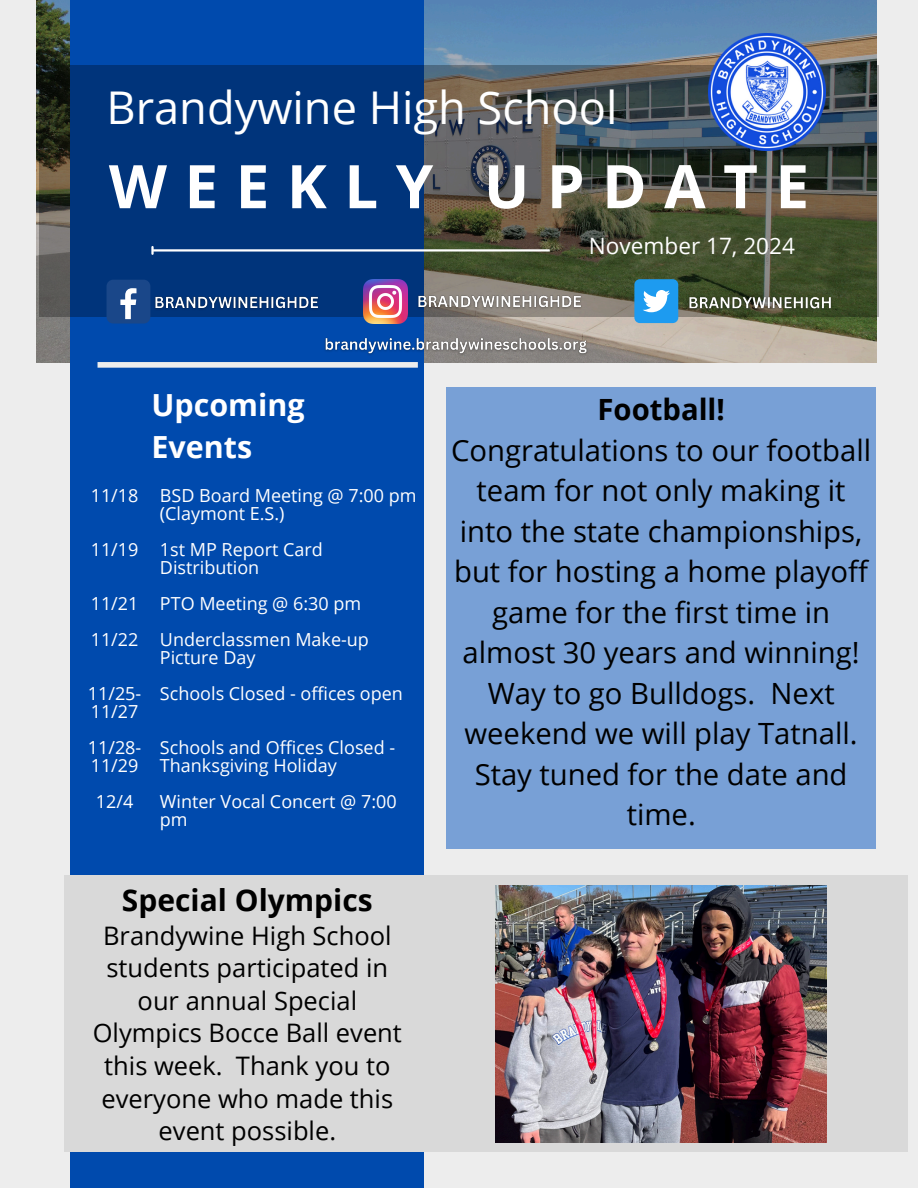
<style>
.page{position:relative;width:918px;height:1188px;background:#ededed}
.page>*{position:absolute;margin:0;border:0;box-sizing:border-box;transform-origin:0 0}
.t1{font:700 60.15px "Open Sans";letter-spacing:.29em;color:#fff}
.t2{font:45.15px "Open Sans";color:#fff}
.t3{font:700 30.45px/42.3px "Open Sans";color:#fff}
.t4{font:700 30px "Open Sans";color:#000}
.t5{font:29.25px/40.5px "Open Sans";color:#000;text-align:center}
.t6{font:25.5px/32.7px "Open Sans";color:#000;text-align:center}
.t7{font:22.5px "Open Sans";color:#fff}
.t8{font:18px/18px "Open Sans";color:#fff}
.s1{font-weight:700}
</style>
<div class="page">
<img style="left:36px;top:0;width:840px;height:362px">
<div style="left:71px;top:0;width:353px;height:1188px;background:#004aad"></div>
<svg style="left:39px;top:65px;width:840px;height:252px;background:#2b435a"></svg>
<hr style="left:153px;top:249px;width:397px;height:3px;background:#fff">
<svg style="left:151px;top:247px;width:3px;height:7px"></svg>
<div style="left:98px;top:362px;width:320px;height:6px;background:#ededed"></div>
<div style="left:64px;top:875px;width:843px;height:277px;background:#d9d9d9"></div>
<div style="left:447px;top:387px;width:429px;height:461px;background:#78a0d6"></div>
<img style="left:709px;top:33px;width:117px;height:117px">
<img style="left:363px;top:279px;width:44px;height:44px">
<img style="left:413px;top:291px;width:173px;height:23px">
<div style="left:107px;top:280px;width:43px;height:44px;background:#1a4789;border-radius:7px"></div>
<svg style="left:120px;top:288px;width:16px;height:31px"></svg>
<img style="left:151px;top:292px;width:173px;height:24px">
<div style="left:634px;top:279px;width:44px;height:44px;background:#1d9bf0;border-radius:5px"></div>
<svg style="left:643px;top:290px;width:27px;height:22px"></svg>
<img style="left:684px;top:292px;width:152px;height:23px">
<img style="left:495px;top:885px;width:331px;height:258px">
<img style="left:324px;top:333px;width:270px;height:28px">
<p class="t2" style="left:107px;top:76px;width:512px">Brandywine High School</p>
<p class="t1" style="left:109px;top:144px;width:702px">WEEKLY UPDATE</p>
<p class="t7" style="left:589px;top:230px;width:208px">November 17, 2024</p>
<p class="t8" style="left:91px;top:486px;width:49px">11/18</p>
<p class="t8" style="left:91px;top:540px;width:49px">11/19</p>
<p class="t8" style="left:91px;top:594px;width:49px">11/21</p>
<h2 class="t8" style="left:91px;top:630px;width:49px">11/22</h2>
<h1 class="t8" style="left:88px;top:684px;width:55px">11/25-<br>11/27</h1>
<h6 class="t8" style="left:88px;top:738px;width:55px">11/28-<br>11/29</h6>
<p class="t8" style="left:96px;top:792px;width:39px">12/4</p>
<p class="t3" style="left:151px;top:383px;width:155px">Upcoming<br>Events</p>
<p class="t8" style="left:160px;top:486px;width:258px">BSD Board Meeting @ 7:00 pm</p>
<p class="t8" style="left:160px;top:504px;width:126px">(Claymont E.S.)</p>
<p class="t8" style="left:160px;top:540px;width:164px">1st MP Report Card<br>Distribution</p>
<p class="t8" style="left:160px;top:594px;width:203px">PTO Meeting @ 6:30 pm</p>
<p class="t8" style="left:160px;top:630px;width:211px">Underclassmen Make-up<br>Picture Day</p>
<p class="t8" style="left:160px;top:684px;width:245px">Schools Closed - offices open</p>
<p class="t8" style="left:160px;top:738px;width:237px">Schools and Offices Closed -<br>Thanksgiving Holiday</p>
<p class="t8" style="left:160px;top:792px;width:238px">Winter Vocal Concert @ 7:00 pm</p>
<h4 class="t4" style="left:122px;top:879px;width:252px">Special Olympics</h4>
<h4 class="t6" style="left:93px;top:918px;width:311px">Brandywine High School students participated in our annual Special<br>Olympics Bocce Ball event this week. Thank you to everyone who made this event possible.</h4>
<p class="t5" style="left:451px;top:388px;width:422px"><span class="s1">Football!<br></span>Congratulations to our football team for not only making it into the state championships, but for hosting a home playoff game for the first time in almost 30 years and winning!<br>Way to go Bulldogs. Next weekend we will play Tatnall.<br>Stay tuned for the date and time.</p>
</div>
